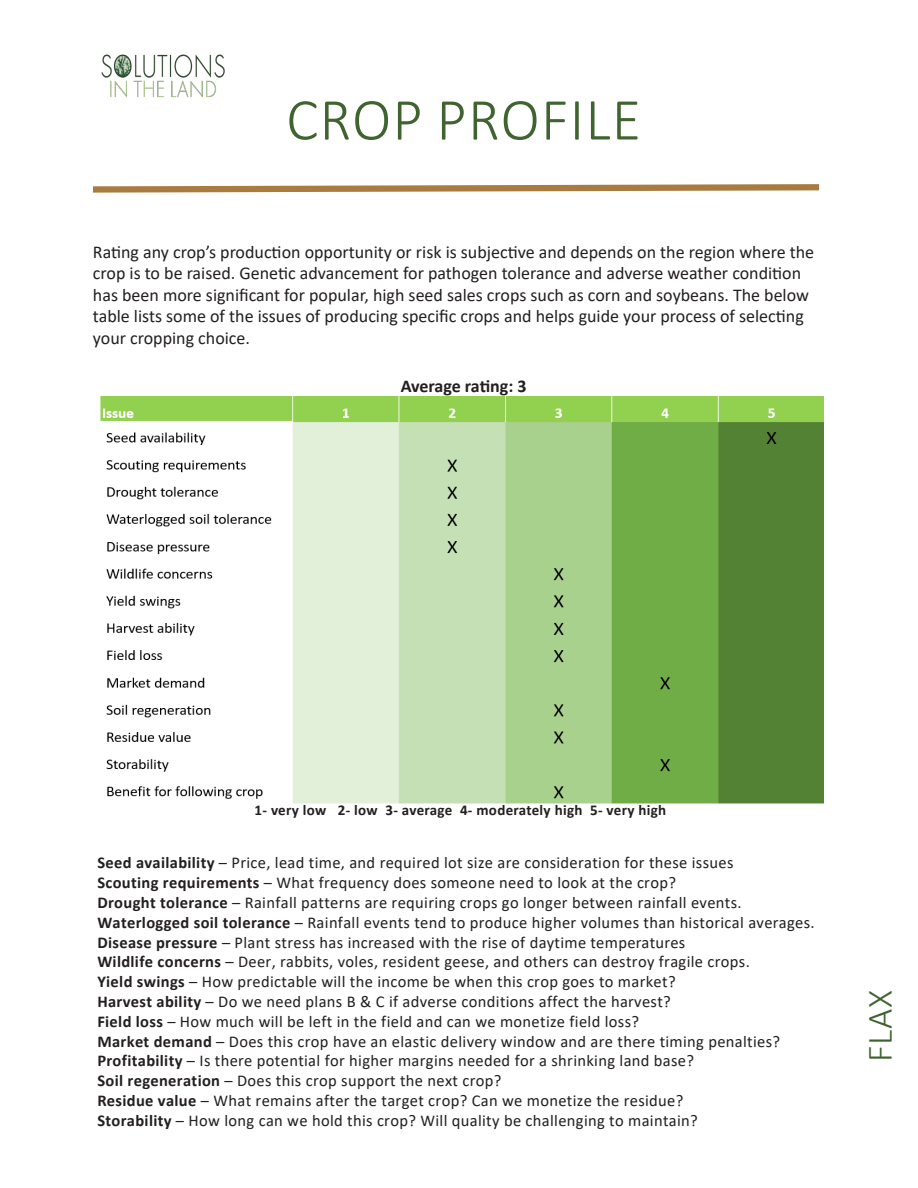
<style>
.page{position:relative;width:918px;height:1188px;background:#fff}
.page>*{position:absolute;margin:0;border:0;box-sizing:border-box;transform-origin:0 0}
.t1{font:300 60px "Calibri";letter-spacing:.02em;color:#3f6430}
.t2{font:300 36px "Calibri";color:#3f6430}
.t3{font:18px/21.6px "Calibri";color:#231f20}
.t4{font:700 18px "Calibri";letter-spacing:-.01em;color:#231f20}
.t5{font:16.5px "Calibri";letter-spacing:.02em;color:#231f20}
.t6{font:700 15px "Calibri";letter-spacing:.02em;color:#231f20}
.s1{font-weight:700}
</style>
<div class="page">
<img style="left:101px;top:54px;width:124px;height:44px">
<svg style="left:93px;top:184px;width:727px;height:9px"></svg>
<img style="left:100px;top:396px;width:724px;height:408px">
<p class="t1" style="left:286px;top:82px;width:356px">CROP PROFILE</p>
<p class="t3" style="left:93px;top:240px;width:723px">Rating any crop’s production opportunity or risk is subjective and depends on the region where the crop is to be raised. Genetic advancement for pathogen tolerance and adverse weather condition has been more significant for popular, high seed sales crops such as corn and soybeans. The below table lists some of the issues of producing specific crops and helps guide your process of selecting your cropping choice.</p>
<p class="t4" style="left:401px;top:373px;width:127px">Average rating: 3</p>
<p class="t6" style="left:255px;top:799px;width:413px">1- very low 2- low 3- average 4- moderately high 5- very high</p>
<p class="t5" style="left:97px;top:851px;width:638px"><span class="s1">Seed availability</span> – Price, lead time, and required lot size are consideration for these issues</p>
<p class="t5" style="left:97px;top:871px;width:580px"><span class="s1">Scouting requirements</span> – What frequency does someone need to look at the crop?</p>
<p class="t5" style="left:97px;top:891px;width:646px"><span class="s1">Drought tolerance</span> – Rainfall patterns are requiring crops go longer between rainfall events.</p>
<p class="t5" style="left:97px;top:911px;width:719px"><span class="s1">Waterlogged soil tolerance</span> – Rainfall events tend to produce higher volumes than historical averages.</p>
<p class="t5" style="left:97px;top:931px;width:590px"><span class="s1">Disease pressure</span> – Plant stress has increased with the rise of daytime temperatures</p>
<p class="t5" style="left:97px;top:950px;width:654px"><span class="s1">Wildlife concerns</span> – Deer, rabbits, voles, resident geese, and others can destroy fragile crops.</p>
<p class="t5" style="left:97px;top:970px;width:580px"><span class="s1">Yield swings</span> – How predictable will the income be when this crop goes to market?</p>
<p class="t5" style="left:97px;top:990px;width:575px"><span class="s1">Harvest ability</span> – Do we need plans B &amp; C if adverse conditions affect the harvest?</p>
<p class="t5" style="left:97px;top:1010px;width:543px"><span class="s1">Field loss</span> – How much will be left in the field and can we monetize field loss?</p>
<p class="t5" style="left:97px;top:1030px;width:684px"><span class="s1">Market demand</span> – Does this crop have an elastic delivery window and are there timing penalties?</p>
<p class="t5" style="left:97px;top:1049px;width:598px"><span class="s1">Profitability</span> – Is there potential for higher margins needed for a shrinking land base?</p>
<p class="t5" style="left:97px;top:1069px;width:406px"><span class="s1">Soil regeneration</span> – Does this crop support the next crop?</p>
<p class="t5" style="left:97px;top:1089px;width:588px"><span class="s1">Residue value</span> – What remains after the target crop? Can we monetize the residue?</p>
<p class="t5" style="left:97px;top:1109px;width:602px"><span class="s1">Storability</span> – How long can we hold this crop? Will quality be challenging to maintain?</p>
<p class="t2" style="left:858px;top:1062px;width:74px;rotate:-90deg">FLAX</p>
</div>
